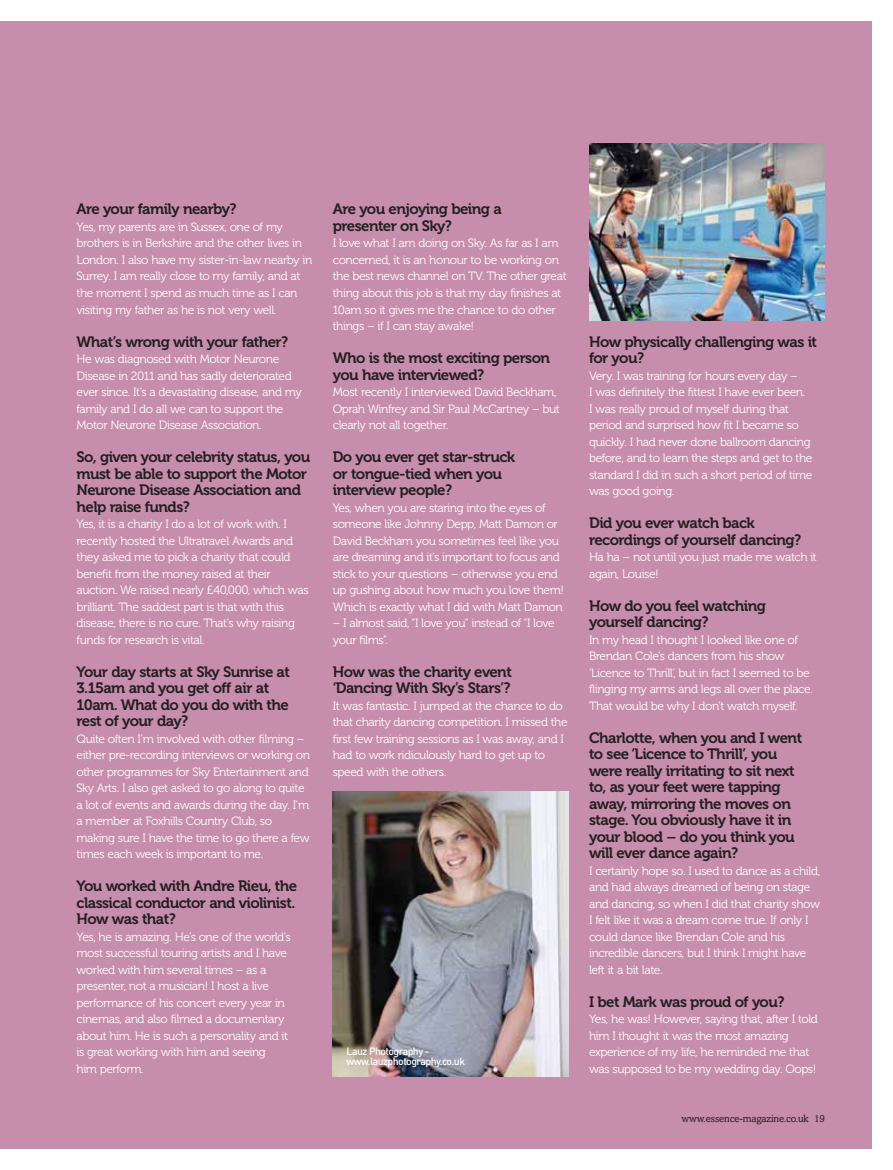
<style>
.page{position:relative;width:893px;height:1170px;background:#fff}
.page>*{position:absolute;margin:0;border:0;box-sizing:border-box;transform-origin:0 0}
.t1{font:15px/16.5px "Museo 700";letter-spacing:-.035em;color:#231f20}
.t2{font:12px/16.5px "Museo 300";letter-spacing:-.035em;color:#fff}
.t3{font:500 10.5px/10.5px "DIN";letter-spacing:-.055em;color:#fff}
.t4{font:10.5px "Amasis";letter-spacing:-.015em;color:#231f20}
</style>
<div class="page">
<div style="left:0;top:21px;width:872px;height:1127px;background:#c68dac"></div>
<img style="left:333px;top:791px;width:236px;height:285px">
<img style="left:589px;top:144px;width:236px;height:177px">
<p class="t1" style="left:77px;top:202px;width:162px">Are your family nearby?</p>
<p class="t2" style="left:77px;top:220px;width:237px">Yes, my parents are in Sussex, one of my brothers is in Berkshire and the other lives in London. I also have my sister-in-law nearby in Surrey. I am really close to my family, and at the moment I spend as much time as I can visiting my father as he is not very well.</p>
<p class="t1" style="left:77px;top:334px;width:213px">What’s wrong with your father?</p>
<p class="t2" style="left:77px;top:352px;width:227px">He was diagnosed with Motor Neurone Disease in 2011 and has sadly deteriorated ever since. It’s a devastating disease, and my family and I do all we can to support the Motor Neurone Disease Association.</p>
<p class="t1" style="left:77px;top:450px;width:235px">So, given your celebrity status, you must be able to support the Motor<br>Neurone Disease Association and help raise funds?</p>
<p class="t2" style="left:77px;top:517px;width:234px">Yes, it is a charity I do a lot of work with. I recently hosted the Ultratravel Awards and they asked me to pick a charity that could benefit from the money raised at their auction. We raised nearly £40,000, which was brilliant. The saddest part is that with this disease, there is no cure. That’s why raising funds for research is vital.</p>
<p class="t1" style="left:77px;top:664px;width:215px">Your day starts at Sky Sunrise at<br>3.15am and you get off air at<br>10am. What do you do with the rest of your day?</p>
<p class="t2" style="left:77px;top:731px;width:235px">Quite often I’m involved with other filming – either pre-recording interviews or working on other programmes for Sky Entertainment and Sky Arts. I also get asked to go along to quite a lot of events and awards during the day. I’m a member at Foxhills Country Club, so making sure I have the time to go there a few times each week is important to me.</p>
<p class="t1" style="left:77px;top:879px;width:222px">You worked with Andre Rieu, the classical conductor and violinist.<br>How was that?</p>
<p class="t2" style="left:77px;top:929px;width:216px">Yes, he is amazing. He’s one of the world’s most successful touring artists and I have worked with him several times – as a presenter, not a musician! I host a live performance of his concert every year in cinemas, and also filmed a documentary about him. He is such a personality and it is great working with him and seeing<br>him perform.</p>
<p class="t1" style="left:333px;top:202px;width:170px">Are you enjoying being a presenter on Sky?</p>
<p class="t2" style="left:333px;top:236px;width:235px">I love what I am doing on Sky. As far as I am concerned, it is an honour to be working on the best news channel on TV. The other great thing about this job is that my day finishes at 10am so it gives me the chance to do other things – if I can stay awake!</p>
<p class="t1" style="left:333px;top:351px;width:219px">Who is the most exciting person you have interviewed?</p>
<p class="t2" style="left:333px;top:385px;width:228px">Most recently I interviewed David Beckham,<br>Oprah Winfrey and Sir Paul McCartney – but clearly not all together.</p>
<p class="t1" style="left:333px;top:450px;width:184px">Do you ever get star-struck or tongue-tied when you interview people?</p>
<p class="t2" style="left:333px;top:500px;width:233px">Yes, when you are staring into the eyes of someone like Johnny Depp, Matt Damon or David Beckham you sometimes feel like you are dreaming and it’s important to focus and stick to your questions – otherwise you end up gushing about how much you love them!<br>Which is exactly what I did with Matt Damon</p>
<p class="t2" style="left:333px;top:616px;width:223px">– I almost said, “I love you” instead of “I love your films”.</p>
<p class="t1" style="left:333px;top:664px;width:181px">How was the charity event ‘Dancing With Sky’s Stars’?</p>
<p class="t2" style="left:333px;top:698px;width:236px">It was fantastic. I jumped at the chance to do that charity dancing competition. I missed the first few training sessions as I was away, and I had to work ridiculously hard to get up to speed with the others.</p>
<p class="t3" style="left:347px;top:1045px;width:120px">Lauz Photography - www.lauzphotography.co.uk</p>
<p class="t1" style="left:589px;top:334px;width:230px">How physically challenging was it for you?</p>
<p class="t2" style="left:589px;top:368px;width:225px">Very. I was training for hours every day –<br>I was definitely the fittest I have ever been.<br>I was really proud of myself during that period and surprised how fit I became so quickly. I had never done ballroom dancing before, and to learn the steps and get to the standard I did in such a short period of time was good going.</p>
<p class="t1" style="left:589px;top:516px;width:214px">Did you ever watch back recordings of yourself dancing?</p>
<p class="t2" style="left:589px;top:550px;width:229px">Ha ha – not until you just made me watch it again, Louise!</p>
<p class="t1" style="left:589px;top:598px;width:178px">How do you feel watching yourself dancing?</p>
<p class="t2" style="left:589px;top:632px;width:225px">In my head I thought I looked like one of Brendan Cole’s dancers from his show ‘Licence to Thrill’, but in fact I seemed to be flinging my arms and legs all over the place.<br>That would be why I don’t watch myself.</p>
<p class="t1" style="left:589px;top:730px;width:215px">Charlotte, when you and I went to see ‘Licence to Thrill’, you were really irritating to sit next to, as your feet were tapping away, mirroring the moves on stage. You obviously have it in your blood – do you think you will ever dance again?</p>
<p class="t2" style="left:589px;top:863px;width:233px">I certainly hope so. I used to dance as a child, and had always dreamed of being on stage and dancing, so when I did that charity show I felt like it was a dream come true. If only I could dance like Brendan Cole and his incredible dancers, but I think I might have left it a bit late.</p>
<p class="t1" style="left:589px;top:994px;width:197px">I bet Mark was proud of you?</p>
<p class="t2" style="left:589px;top:1012px;width:230px">Yes, he was! However, saying that, after I told him I thought it was the most amazing experience of my life, he reminded me that was supposed to be my wedding day. Oops!</p>
<p class="t4" style="left:681px;top:1112px;width:145px">www.essence-magazine.co.uk 19</p>
</div>
